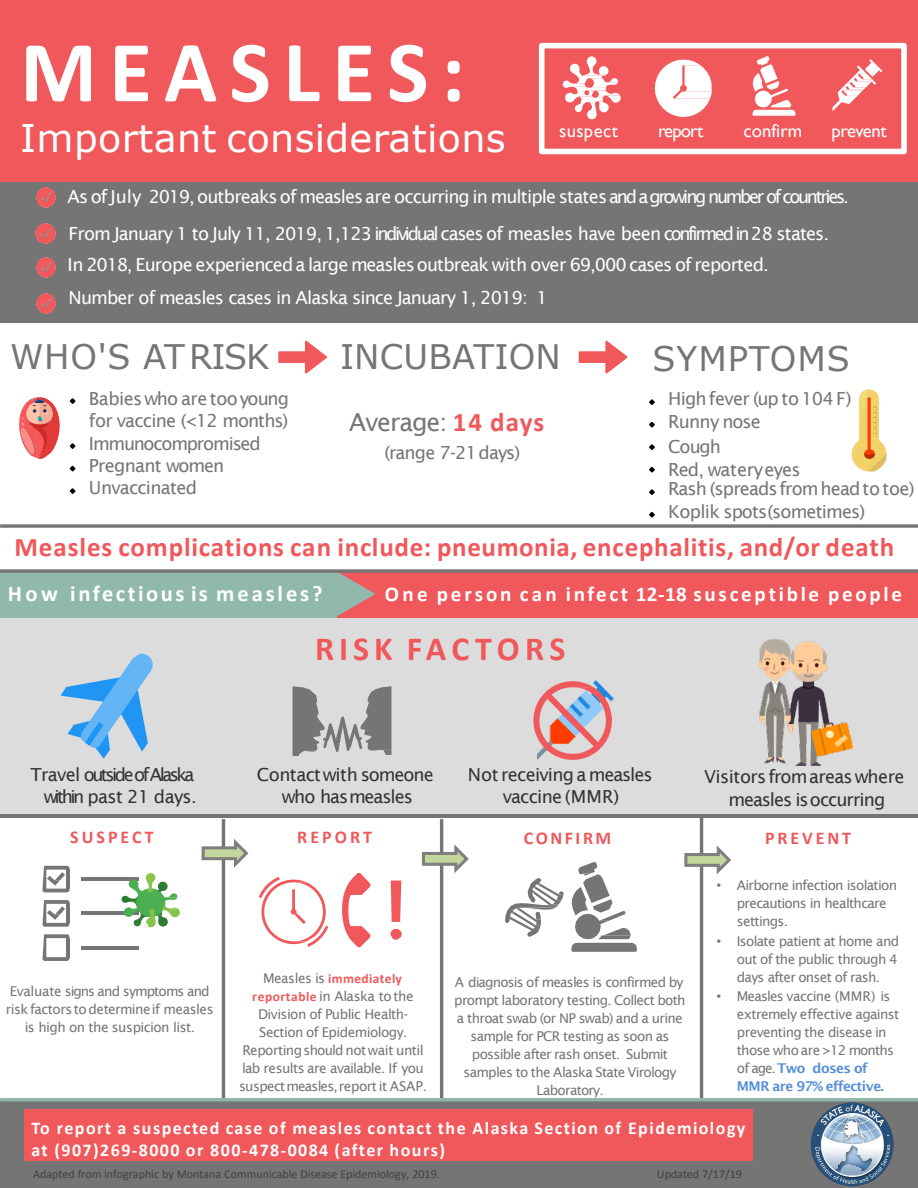
<style>
.page{position:relative;width:918px;height:1188px;background:#fff}
.page>*{position:absolute;margin:0;border:0;box-sizing:border-box;transform-origin:0 0}
.t1{font:700 87.9px "Calibri";letter-spacing:.135em;color:#fff}
.t2{font:38.1px "Verdana";letter-spacing:.01em;color:#fff}
.t3{font:33.9px "Verdana";letter-spacing:-.035em;color:#757575}
.t4{font:700 33.9px "Calibri";letter-spacing:.15em;color:#f0585b}
.t5{font:33.9px "Verdana";letter-spacing:.005em;color:#757575}
.t6{font:33.9px "Verdana";letter-spacing:.025em;color:#757575}
.t7{font:700 27px "Calibri";letter-spacing:.03em;color:#f0585b}
.t8{font:24.9px "Lucida Sans";letter-spacing:-.04em;color:#757575}
.t9{font:700 22.5px "Calibri";letter-spacing:.115em;color:#fff}
.t10{font:700 21px "Calibri";letter-spacing:.13em;color:#fff}
.t11{font:18.75px "Gill Sans";letter-spacing:-.005em;color:#fff}
.t12{font:18.75px "Gill Sans";letter-spacing:.02em;color:#fff}
.t13{font:18.75px "Gill Sans";letter-spacing:-.025em;color:#fff}
.t14{font:18px/33.6px "Lucida Sans";letter-spacing:-.05em;color:#fff}
.t15{font:18px/22.5px "Lucida Sans";letter-spacing:-.045em;color:#757575}
.t16{font:700 18px/21.6px "Calibri";letter-spacing:.08em;color:#fff}
.t17{font:18px/22.4px "Lucida Sans";letter-spacing:-.05em;color:#333;text-align:center}
.t18{font:18px/22.4px "Lucida Sans";letter-spacing:-.125em;color:#333;text-align:right}
.t19{font:700 18px "Calibri";letter-spacing:.16em;color:#f0585b}
.t20{font:700 18px "Calibri";letter-spacing:.14em;color:#f0585b}
.t21{font:13.5px/18px "Lucida Sans";letter-spacing:-.05em;color:#757575;text-align:center}
.t22{font:12px "Calibri";letter-spacing:-.005em;color:#404040}
.s1{font-family:"Calibri";font-weight:700;font-size:27px;color:#f0585b}
.s2{font-family:"Calibri";font-weight:700;color:#f0585b}
.s3{font-family:"Arial"}
.s4{font-weight:600;color:#558ed5}
</style>
<div class="page">
<div style="left:0;top:616px;width:918px;height:201px;background:#dcdcdc"></div>
<div style="left:0;top:0;width:918px;height:182px;background:#f0585b"></div>
<div style="left:0;top:182px;width:918px;height:141px;background:#757575"></div>
<div style="left:336px;top:571px;width:582px;height:47px;background:#f0585b"></div>
<div style="left:0;top:571px;width:336px;height:47px;background:#91b8ac"></div>
<div style="left:0;top:1100px;width:918px;height:88px;background:#757575"></div>
<img style="left:35px;top:223px;width:21px;height:21px">
<svg style="left:70px;top:398px;width:5px;height:6px"></svg>
<svg style="left:70px;top:443px;width:5px;height:6px"></svg>
<svg style="left:70px;top:466px;width:5px;height:5px"></svg>
<svg style="left:70px;top:488px;width:5px;height:6px"></svg>
<svg style="left:649px;top:399px;width:6px;height:6px"></svg>
<svg style="left:649px;top:422px;width:6px;height:6px"></svg>
<svg style="left:649px;top:444px;width:6px;height:6px"></svg>
<svg style="left:649px;top:467px;width:6px;height:5px"></svg>
<svg style="left:649px;top:489px;width:6px;height:6px"></svg>
<svg style="left:649px;top:512px;width:6px;height:6px"></svg>
<img style="left:36px;top:258px;width:20px;height:20px">
<img style="left:36px;top:293px;width:20px;height:20px">
<div style="left:24px;top:1109px;width:729px;height:52px;background:#f0585b"></div>
<svg style="left:336px;top:573px;width:40px;height:44px"></svg>
<svg style="left:278px;top:341px;width:49px;height:32px"></svg>
<svg style="left:579px;top:341px;width:48px;height:32px"></svg>
<svg style="left:19px;top:397px;width:41px;height:62px"></svg>
<svg style="left:852px;top:389px;width:34px;height:82px"></svg>
<svg style="left:293px;top:686px;width:98px;height:70px"></svg>
<svg style="left:533px;top:681px;width:79px;height:79px"></svg>
<svg style="left:42px;top:866px;width:27px;height:26px"></svg>
<hr style="left:81px;top:877px;width:58px;height:4px;background:#757575">
<svg style="left:42px;top:900px;width:27px;height:27px"></svg>
<hr style="left:81px;top:912px;width:58px;height:3px;background:#757575">
<svg style="left:42px;top:934px;width:27px;height:27px"></svg>
<hr style="left:66px;top:938px;width:3px;height:19px;background:#757575">
<hr style="left:81px;top:946px;width:58px;height:3px;background:#757575">
<svg style="left:342px;top:873px;width:28px;height:74px"></svg>
<svg style="left:391px;top:881px;width:10px;height:41px"></svg>
<svg style="left:390px;top:929px;width:12px;height:11px"></svg>
<svg style="left:505px;top:878px;width:59px;height:59px"></svg>
<svg style="left:259px;top:877px;width:69px;height:70px"></svg>
<hr style="left:222px;top:819px;width:3px;height:281px;background:#757575">
<hr style="left:440px;top:819px;width:3px;height:281px;background:#757575">
<hr style="left:700px;top:818px;width:3px;height:281px;background:#757575">
<img style="left:758px;top:639px;width:94px;height:126px">
<svg style="left:572px;top:862px;width:65px;height:90px"></svg>
<svg style="left:121px;top:873px;width:59px;height:55px"></svg>
<svg style="left:60px;top:654px;width:93px;height:105px"></svg>
<img style="left:36px;top:187px;width:20px;height:20px">
<div style="left:539px;top:43px;width:368px;height:111px;border:6px solid #fff"></div>
<svg style="left:563px;top:56px;width:58px;height:63px"></svg>
<svg style="left:655px;top:60px;width:57px;height:57px"></svg>
<svg style="left:753px;top:56px;width:42px;height:60px"></svg>
<svg style="left:833px;top:60px;width:49px;height:51px"></svg>
<hr style="left:0;top:814px;width:918px;height:4px;background:#757575">
<hr style="left:0;top:1098px;width:918px;height:3px;background:#91b8ac">
<svg style="left:0;top:569px;width:918px;height:4px;background:#858080"></svg>
<svg style="left:0;top:524px;width:918px;height:4px;background:#888"></svg>
<img style="left:804px;top:1101px;width:96px;height:86px">
<svg style="left:201px;top:835px;width:48px;height:36px"></svg>
<svg style="left:684px;top:842px;width:47px;height:36px"></svg>
<svg style="left:421px;top:841px;width:48px;height:36px"></svg>
<h1 class="t1" style="left:20px;top:16px;width:446px">MEASLES:</h1>
<p class="t2" style="left:20px;top:112px;width:487px">Important considerations</p>
<p class="t12" style="left:559px;top:120px;width:60px">suspect</p>
<p class="t11" style="left:658px;top:120px;width:47px">report</p>
<p class="t11" style="left:744px;top:120px;width:60px">confirm</p>
<p class="t13" style="left:831px;top:120px;width:57px">prevent</p>
<p class="t14" style="left:68px;top:180px;width:783px">As ofJuly 2019, outbreaks of measles are occurring in multiple states and a growing number of countries.</p>
<p class="t14" style="left:69px;top:217px;width:762px">From January 1 to July 11, 2019, 1,123 individual cases of measles have been confirmed in28 states.</p>
<p class="t14" style="left:68px;top:247px;width:703px">In 2018, Europe experienced a large measles outbreak with over 69,000 cases of reported.<br>Number of measles cases in Alaska since January 1, 2019: 1</p>
<p class="t3" style="left:10px;top:333px;width:261px">WHO'S ATRISK</p>
<p class="t15" style="left:89px;top:387px;width:202px">Babieswho are tooyoung for vaccine (&lt;12 months)<br>Immunocompromised<br>Pregnant women<br>Unvaccinated</p>
<p class="t5" style="left:340px;top:333px;width:222px">INCUBATION</p>
<p class="t8" style="left:349px;top:408px;width:197px">Average: <span class="s1">14 days</span></p>
<p class="t15" style="left:385px;top:441px;width:137px">(range 7-21days)</p>
<p class="t6" style="left:652px;top:335px;width:199px">SYMPTOMS</p>
<p class="t15" style="left:668px;top:388px;width:185px">Highfever (up to104 F)<br>Runny nose</p>
<p class="t15" style="left:668px;top:435px;width:54px">Cough</p>
<p class="t15" style="left:668px;top:458px;width:134px">Red, wateryeyes</p>
<p class="t15" style="left:668px;top:478px;width:248px">Rash (spreadsfromhead to toe)<br>Koplik spots(sometimes)</p>
<p class="t7" style="left:14px;top:530px;width:881px">Measles complications can include: pneumonia, encephalitis, and/or death</p>
<p class="t9" style="left:8px;top:579px;width:316px">How infectious is measles?</p>
<p class="t10" style="left:385px;top:581px;width:519px">One person can infect 12-18 susceptible people</p>
<p class="t4" style="left:315px;top:627px;width:252px">RISK FACTORS</p>
<p class="t18" style="left:30px;top:763px;width:168px">Travel outside ofAlaska within past 21 days.</p>
<p class="t17" style="left:257px;top:763px;width:178px">Contactwith someone who hasmeasles</p>
<p class="t17" style="left:468px;top:763px;width:186px">Not receiving a measles vaccine (MMR)</p>
<p class="t17" style="left:704px;top:766px;width:202px">Visitorsfromareaswhere measles isoccurring</p>
<p class="t19" style="left:70px;top:825px;width:85px">SUSPECT</p>
<p class="t19" style="left:297px;top:825px;width:76px">REPORT</p>
<p class="t20" style="left:524px;top:826px;width:89px">CONFIRM</p>
<p class="t21" style="left:6px;top:982px;width:209px">Evaluate signs and symptoms and risk factorsto determineif measles is high on the suspicion list.</p>
<p class="t21" style="left:239px;top:969px;width:190px">Measles is <span class="s2">immediately reportable</span> in Alaska tothe<br>Division of Public Health-<br>Section of Epidemiology.<br>Reportingshould not wait until lab results are available. If you suspectmeasles,report it ASAP.</p>
<p class="t21" style="left:454px;top:973px;width:233px">A diagnosis of measles is confirmed by prompt laboratory testing. Collect both a throat swab (or NP swab) and a urine sample for PCR testing as soon as possible after rash onset. Submit samples to the Alaska State Virology<br>Laboratory.</p>
<p class="t19" style="left:765px;top:826px;width:87px">PREVENT</p>
<p class="t21" style="left:737px;top:876px;width:162px;text-align:left;text-indent:-20px"><span class="s3">•</span> Airborne infection isolation precautions in healthcare settings.</p>
<p class="t21" style="left:737px;top:932px;width:164px;text-align:justify;text-indent:-20px"><span class="s3">•</span> Isolate patient at home and out of the public through 4 days after onset of rash.</p>
<p class="t21" style="left:737px;top:987px;width:164px;text-align:left;text-indent:-20px"><span class="s3">•</span> Measles vaccine (MMR) is extremely effective against preventing the disease in those who are &gt;12 months of age.<span class="s4">Two doses of<br>MMR are 97% effective.</span></p>
<p class="t16" style="left:31px;top:1117px;width:716px">To report a suspected case of measles contact the Alaska Section of Epidemiology at (907)269-8000 or 800-478-0084 (after hours)</p>
<p class="t22" style="left:33px;top:1166px;width:408px">Adapted from infographic by Montana Communicable Disease Epidemiology, 2019.</p>
<p class="t22" style="left:657px;top:1166px;width:86px">Updated 7/17/19</p>
</div>
